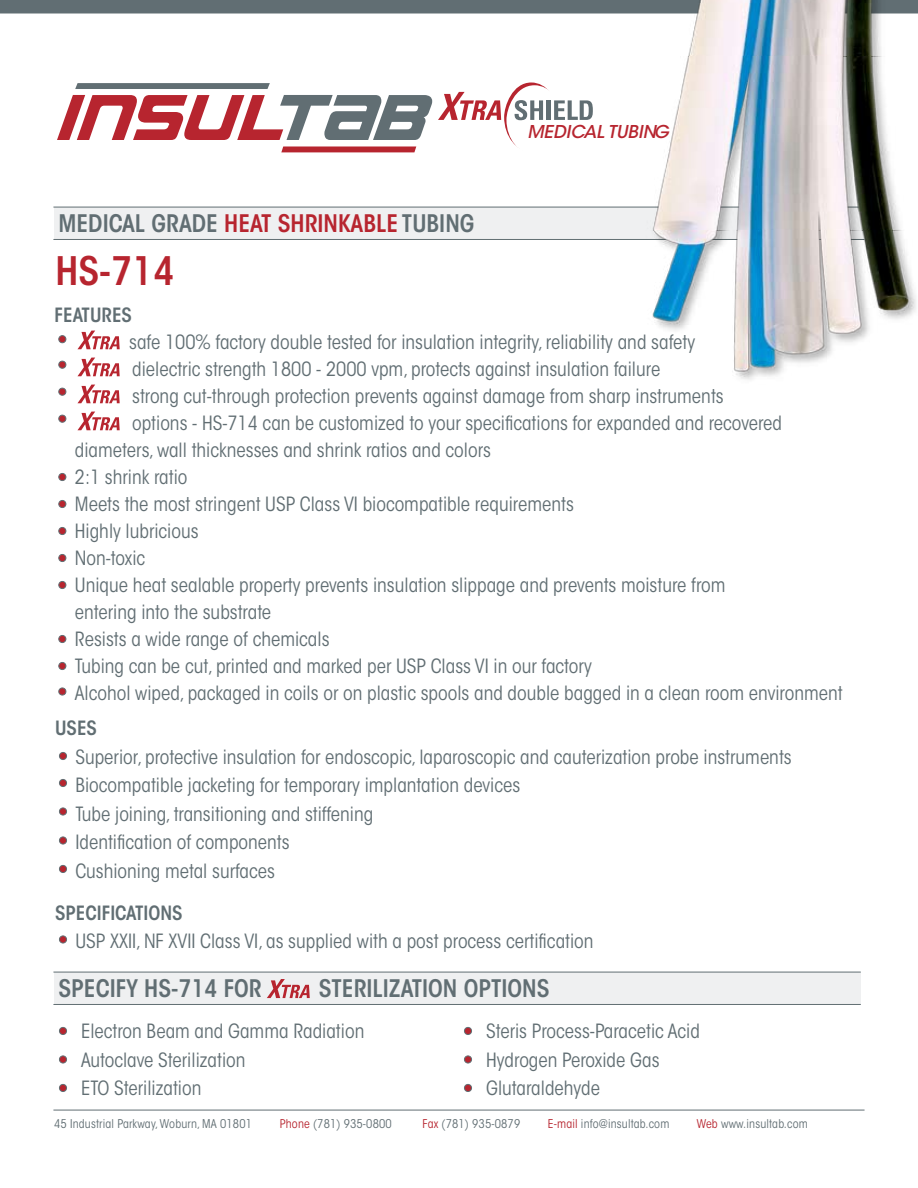
<style>
.page{position:relative;width:918px;height:1188px;background:#fff}
.page>*{position:absolute;margin:0;border:0;box-sizing:border-box;transform-origin:0 0}
.t1{font:600 condensed 39px "ITC Avant Garde Std";color:#b7252f}
.t2{font:600 condensed 24px "ITC Avant Garde Std";color:#616e73}
.t3{font:condensed 19.5px/28.5px "ITC Avant Garde Std";color:#616e73}
.t4{font:600 condensed 19.5px "ITC Avant Garde Std";color:#616e73}
.t5{font:italic 500 17.55px "ITC Avant Garde Std";color:#b7252f}
.t6{font:condensed 12px "ITC Avant Garde Std";letter-spacing:.015em;color:#616e73}
.s1{color:#b7252f}
.s2{font-weight:600}
</style>
<div class="page">
<div style="left:59px;top:1027px;width:8px;height:8px;background:#b7252f;border-radius:50%"></div>
<div style="left:59px;top:1027px;width:8px;height:8px;border:1px solid #616e73;border-radius:50%"></div>
<div style="left:59px;top:1056px;width:8px;height:7px;background:#b7252f;border-radius:50%"></div>
<div style="left:59px;top:1056px;width:8px;height:7px;border:1px solid #616e73;border-radius:50%"></div>
<div style="left:59px;top:1084px;width:8px;height:8px;background:#b7252f;border-radius:50%"></div>
<div style="left:59px;top:1084px;width:8px;height:8px;border:1px solid #616e73;border-radius:50%"></div>
<div style="left:464px;top:1027px;width:8px;height:8px;background:#b7252f;border-radius:50%"></div>
<div style="left:464px;top:1027px;width:8px;height:8px;border:1px solid #616e73;border-radius:50%"></div>
<div style="left:464px;top:1056px;width:8px;height:7px;background:#b7252f;border-radius:50%"></div>
<div style="left:464px;top:1056px;width:8px;height:7px;border:1px solid #616e73;border-radius:50%"></div>
<div style="left:464px;top:1084px;width:8px;height:8px;background:#b7252f;border-radius:50%"></div>
<div style="left:464px;top:1084px;width:8px;height:8px;border:1px solid #616e73;border-radius:50%"></div>
<div style="left:54px;top:972px;width:806px;height:32px;background:#eff0f1"></div>
<hr style="left:53px;top:972px;width:808px;height:1px;background:#616e73">
<hr style="left:53px;top:1004px;width:808px;height:1px;background:#616e73">
<svg style="left:267px;top:979px;width:43px;height:19px"></svg>
<div style="left:59px;top:752px;width:8px;height:8px;background:#b7252f;border-radius:50%"></div>
<div style="left:59px;top:752px;width:8px;height:8px;border:1px solid #616e73;border-radius:50%"></div>
<div style="left:59px;top:779px;width:8px;height:8px;background:#b7252f;border-radius:50%"></div>
<div style="left:59px;top:779px;width:8px;height:8px;border:1px solid #616e73;border-radius:50%"></div>
<div style="left:59px;top:837px;width:8px;height:7px;background:#b7252f;border-radius:50%"></div>
<div style="left:59px;top:837px;width:8px;height:7px;border:1px solid #616e73;border-radius:50%"></div>
<div style="left:59px;top:865px;width:8px;height:8px;background:#b7252f;border-radius:50%"></div>
<div style="left:59px;top:865px;width:8px;height:8px;border:1px solid #616e73;border-radius:50%"></div>
<div style="left:59px;top:936px;width:8px;height:7px;background:#b7252f;border-radius:50%"></div>
<div style="left:59px;top:936px;width:8px;height:7px;border:1px solid #616e73;border-radius:50%"></div>
<div style="left:59px;top:808px;width:8px;height:7px;background:#b7252f;border-radius:50%"></div>
<div style="left:59px;top:808px;width:8px;height:7px;border:1px solid #616e73;border-radius:50%"></div>
<div style="left:59px;top:336px;width:7px;height:7px;background:#b7252f;border-radius:50%"></div>
<div style="left:59px;top:335px;width:7px;height:8px;border:1px solid #616e73;border-radius:50%"></div>
<div style="left:59px;top:361px;width:7px;height:7px;background:#b7252f;border-radius:50%"></div>
<div style="left:59px;top:361px;width:7px;height:7px;border:1px solid #616e73;border-radius:50%"></div>
<div style="left:59px;top:388px;width:7px;height:7px;background:#b7252f;border-radius:50%"></div>
<div style="left:59px;top:388px;width:7px;height:7px;border:1px solid #616e73;border-radius:50%"></div>
<div style="left:59px;top:415px;width:7px;height:7px;background:#b7252f;border-radius:50%"></div>
<div style="left:59px;top:415px;width:7px;height:7px;border:1px solid #616e73;border-radius:50%"></div>
<div style="left:59px;top:473px;width:7px;height:8px;background:#b7252f;border-radius:50%"></div>
<div style="left:59px;top:473px;width:7px;height:8px;border:1px solid #616e73;border-radius:50%"></div>
<div style="left:59px;top:500px;width:7px;height:8px;background:#b7252f;border-radius:50%"></div>
<div style="left:59px;top:500px;width:7px;height:8px;border:1px solid #616e73;border-radius:50%"></div>
<div style="left:59px;top:527px;width:7px;height:8px;background:#b7252f;border-radius:50%"></div>
<div style="left:59px;top:527px;width:7px;height:8px;border:1px solid #616e73;border-radius:50%"></div>
<div style="left:59px;top:554px;width:7px;height:8px;background:#b7252f;border-radius:50%"></div>
<div style="left:59px;top:554px;width:7px;height:8px;border:1px solid #616e73;border-radius:50%"></div>
<div style="left:59px;top:581px;width:7px;height:8px;background:#b7252f;border-radius:50%"></div>
<div style="left:59px;top:581px;width:7px;height:8px;border:1px solid #616e73;border-radius:50%"></div>
<div style="left:59px;top:635px;width:7px;height:8px;background:#b7252f;border-radius:50%"></div>
<div style="left:59px;top:635px;width:7px;height:8px;border:1px solid #616e73;border-radius:50%"></div>
<div style="left:59px;top:662px;width:7px;height:8px;background:#b7252f;border-radius:50%"></div>
<div style="left:59px;top:662px;width:7px;height:8px;border:1px solid #616e73;border-radius:50%"></div>
<div style="left:59px;top:688px;width:7px;height:7px;background:#b7252f;border-radius:50%"></div>
<div style="left:59px;top:688px;width:7px;height:7px;border:1px solid #616e73;border-radius:50%"></div>
<svg style="left:77px;top:331px;width:43px;height:18px"></svg>
<svg style="left:77px;top:358px;width:43px;height:18px"></svg>
<svg style="left:77px;top:385px;width:43px;height:18px"></svg>
<svg style="left:77px;top:412px;width:43px;height:18px"></svg>
<div style="left:0;top:0;width:918px;height:14px;background:#616e73"></div>
<div style="left:54px;top:207px;width:810px;height:32px;background:#eff0f1"></div>
<hr style="left:53px;top:207px;width:812px;height:1px;background:#616e73">
<hr style="left:53px;top:239px;width:812px;height:1px;background:#616e73">
<svg style="left:57px;top:95px;width:303px;height:45px"></svg>
<svg style="left:75px;top:83px;width:195px;height:6px"></svg>
<svg style="left:281px;top:146px;width:79px;height:6px"></svg>
<hr style="left:53px;top:1110px;width:812px;height:1px;background:#616e73">
<img style="left:360px;top:0;width:558px;height:380px">
<svg style="left:438px;top:85px;width:155px;height:70px"></svg>
<p class="t2" style="left:59px;top:209px;width:418px">MEDICAL GRADE <span class="s1">HEAT SHRINKABLE</span> TUBING</p>
<p class="t1" style="left:56px;top:246px;width:120px">HS-714</p>
<p class="t5" style="left:527px;top:121px;width:143px">MEDICAL TUBING</p>
<p class="t4" style="left:55px;top:303px;width:79px">FEATURES</p>
<p class="t3" style="left:129px;top:328px;width:567px">safe 100% factory double tested for insulation integrity, reliability and safety</p>
<p class="t3" style="left:132px;top:355px;width:530px">dielectric strength 1800 - 2000 vpm, protects against insulation failure</p>
<p class="t3" style="left:132px;top:382px;width:593px">strong cut-through protection prevents against damage from sharp instruments</p>
<p class="t3" style="left:132px;top:409px;width:652px">options - HS-714 can be customized to your specifications for expanded and recovered</p>
<p class="t3" style="left:75px;top:436px;width:418px">diameters, wall thicknesses and shrink ratios and colors</p>
<p class="t3" style="left:75px;top:463px;width:114px">2:1 shrink ratio</p>
<p class="t3" style="left:75px;top:490px;width:500px">Meets the most stringent USP Class VI biocompatible requirements</p>
<p class="t3" style="left:75px;top:517px;width:125px">Highly lubricious</p>
<p class="t3" style="left:75px;top:544px;width:72px">Non-toxic</p>
<p class="t3" style="left:75px;top:571px;width:652px">Unique heat sealable property prevents insulation slippage and prevents moisture from</p>
<p class="t3" style="left:75px;top:598px;width:198px">entering into the substrate</p>
<p class="t3" style="left:75px;top:625px;width:256px">Resists a wide range of chemicals</p>
<p class="t3" style="left:75px;top:652px;width:518px">Tubing can be cut, printed and marked per USP Class VI in our factory</p>
<p class="t3" style="left:75px;top:679px;width:769px">Alcohol wiped, packaged in coils or on plastic spools and double bagged in a clean room environment</p>
<p class="t3" style="left:75px;top:714px;width:718px;text-indent:-20px"><span class="s2">USES<br></span>Superior, protective insulation for endoscopic, laparoscopic and cauterization probe instruments Biocompatible jacketing for temporary implantation devices<br>Tube joining, transitioning and stiffening<br>Identification of components<br>Cushioning metal surfaces</p>
<p class="t3" style="left:75px;top:899px;width:520px;text-indent:-20px"><span class="s2">SPECIFICATIONS<br></span>USP XXII, NF XVII Class VI, as supplied with a post process certification</p>
<p class="t2" style="left:59px;top:974px;width:205px">SPECIFY HS-714 FOR</p>
<p class="t2" style="left:319px;top:974px;width:232px">STERILIZATION OPTIONS</p>
<p class="t3" style="left:81px;top:1017px;width:285px">Electron Beam and Gamma Radiation<br>Autoclave Sterilization<br>ETO Sterilization</p>
<p class="t3" style="left:486px;top:1017px;width:215px">Steris Process-Paracetic Acid<br>Hydrogen Peroxide Gas<br>Glutaraldehyde</p>
<p class="t6" style="left:54px;top:1116px;width:199px">45 Industrial Parkway, Woburn, MA 01801</p>
<p class="t6" style="left:280px;top:1116px;width:114px"><span class="s1">Phone</span> (781) 935-0800</p>
<p class="t6" style="left:423px;top:1116px;width:99px"><span class="s1">Fax</span> (781) 935-0879</p>
<p class="t6" style="left:548px;top:1116px;width:123px"><span class="s1">E-mail</span> info@insultab.com</p>
<p class="t6" style="left:697px;top:1116px;width:113px"><span class="s1">Web</span> www.insultab.com</p>
</div>
